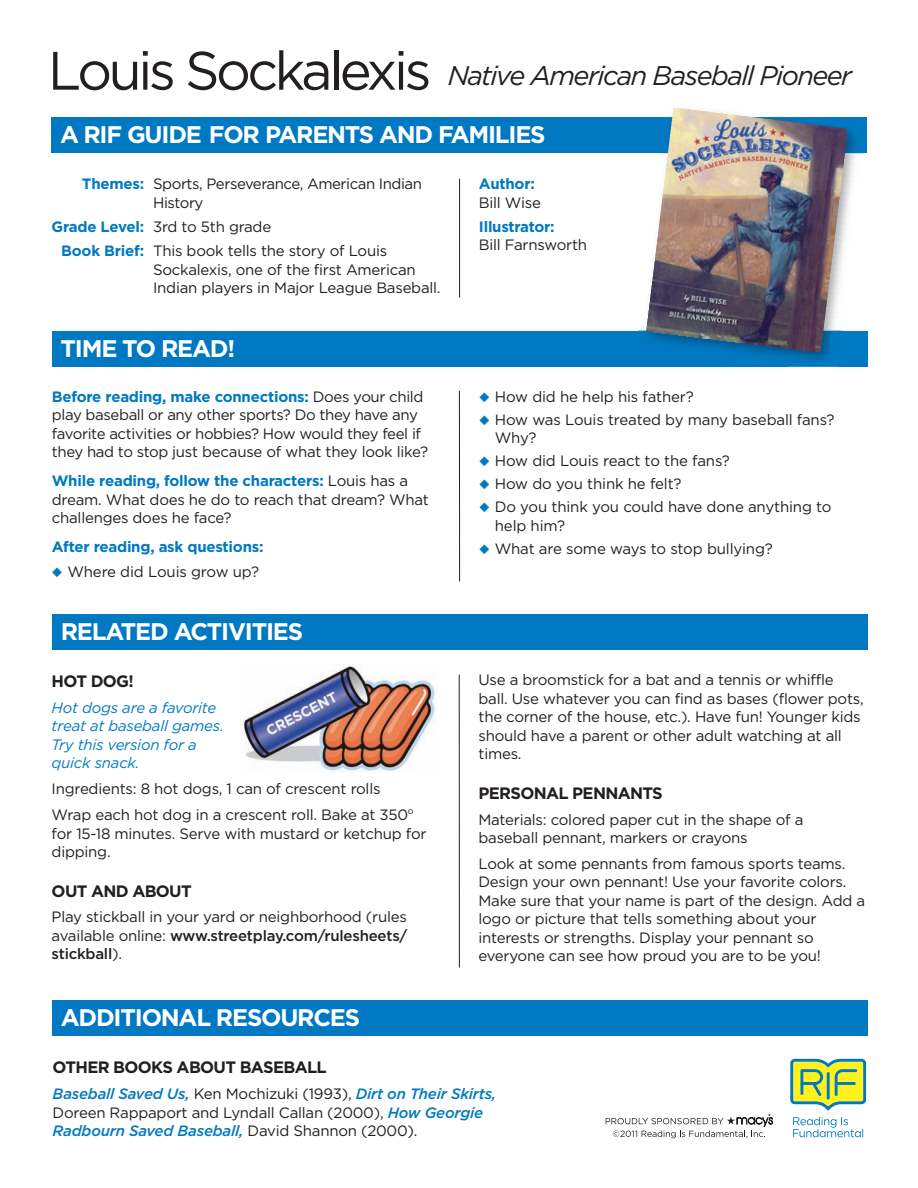
<style>
.page{position:relative;width:918px;height:1188px;background:#fff}
.page>*{position:absolute;margin:0;border:0;box-sizing:border-box;transform-origin:0 0}
.t1{font:italic 27px "Gotham";letter-spacing:-.055em;color:#231f20}
.t2{font:700 24px "Gotham";letter-spacing:-.05em;color:#fff}
.t3{font:700 16.5px "Gotham";letter-spacing:-.04em;color:#231f20}
.t4{font:15px/18.5px "Gotham";letter-spacing:-.015em;color:#231f20}
.t5{font:italic 15px/18.5px "Gotham";letter-spacing:-.015em;color:#0079c2}
.t6{font:700 15px "Gotham";letter-spacing:-.015em;color:#0079c2}
.s1{font-style:normal;font-size:54px}
.s2{font-weight:700;color:#0079c2}
.s3{color:#0079c2}
.s4{font-weight:500}
.s5{font-weight:500;font-style:italic;color:#0079c2}
</style>
<div class="page">
<img style="left:242px;top:665px;width:193px;height:108px">
<svg style="left:790px;top:1059px;width:76px;height:51px;background:#b3cf69"></svg>
<svg style="left:793px;top:1117px;width:70px;height:20px"></svg>
<svg style="left:606px;top:1114px;width:167px;height:24px"></svg>
<div style="left:52px;top:331px;width:816px;height:36px;background:#0079c2"></div>
<hr style="left:459px;top:391px;width:1px;height:190px;background:#231f20">
<div style="left:52px;top:614px;width:816px;height:36px;background:#0079c2"></div>
<hr style="left:459px;top:675px;width:1px;height:293px;background:#231f20">
<div style="left:52px;top:1000px;width:816px;height:36px;background:#0079c2"></div>
<div style="left:51px;top:117px;width:816px;height:36px;background:#0079c2"></div>
<hr style="left:459px;top:179px;width:1px;height:119px;background:#231f20">
<img style="left:638px;top:153px;width:226px;height:178px">
<img style="left:646px;top:331px;width:192px;height:36px">
<img style="left:647px;top:108px;width:200px;height:244px">
<h1 class="t1" style="left:48px;top:66px;width:806px"><span class="s1">Louis Sockalexis</span> Native American Baseball Pioneer</h1>
<h2 class="t2" style="left:60px;top:126px;width:487px">A RIF GUIDE FOR PARENTS AND FAMILIES</h2>
<p class="t4" style="left:153px;top:176px;width:270px;text-indent:-71px"><span class="s2">Themes:</span> Sports, Perseverance, American Indian<br>History</p>
<p class="t4" style="left:61px;top:216px;width:327px;line-height:24.5px;text-indent:-10px"><span class="s2">Grade Level:</span> 3rd to 5th grade<br><span class="s2">Book Brief:</span> This book tells the story of Louis</p>
<p class="t4" style="left:153px;top:262px;width:289px">Sockalexis, one of the first American<br>Indian players in Major League Baseball.</p>
<h2 class="t2" style="left:61px;top:340px;width:176px">TIME TO READ!</h2>
<p class="t4" style="left:52px;top:389px;width:378px"><span class="s2">Before reading, make connections:</span> Does your child play baseball or any other sports? Do they have any favorite activities or hobbies? How would they feel if they had to stop just because of what they look like?</p>
<p class="t4" style="left:52px;top:473px;width:378px"><span class="s2">While reading, follow the characters:</span> Louis has a dream. What does he do to reach that dream? What challenges does he face?</p>
<p class="t6" style="left:52px;top:542px;width:213px">After reading, ask questions:</p>
<p class="t4" style="left:52px;top:563px;width:209px"><span class="s3">◆</span> Where did Louis grow up?</p>
<h2 class="t2" style="left:61px;top:623px;width:244px">RELATED ACTIVITIES</h2>
<p class="t3" style="left:52px;top:675px;width:84px">HOT DOG!</p>
<p class="t5" style="left:52px;top:700px;width:174px">Hot dogs are a favorite treat at baseball games.<br>Try this version for a quick snack.</p>
<p class="t4" style="left:52px;top:777px;width:364px;line-height:26px">Ingredients: 8 hot dogs, 1 can of crescent rolls<br>Wrap each hot dog in a crescent roll. Bake at 350<sup>o</sup></p>
<p class="t4" style="left:52px;top:825px;width:376px">for 15-18 minutes. Serve with mustard or ketchup for dipping.</p>
<p class="t3" style="left:52px;top:885px;width:142px">OUT AND ABOUT</p>
<p class="t4" style="left:52px;top:909px;width:357px;text-align:justify">Play stickball in your yard or neighborhood (rules available online: <span class="s4">www.streetplay.com/rulesheets/ stickball</span>).</p>
<p class="t6" style="left:479px;top:179px;width:57px">Author:</p>
<p class="t4" style="left:479px;top:194px;width:64px">Bill Wise</p>
<p class="t6" style="left:479px;top:221px;width:77px">Illustrator:</p>
<p class="t4" style="left:479px;top:237px;width:110px">Bill Farnsworth</p>
<p class="t4" style="left:479px;top:389px;width:216px"><span class="s3">◆</span> How did he help his father?</p>
<p class="t4" style="left:495px;top:412px;width:341px;text-indent:-16px"><span class="s3">◆</span> How was Louis treated by many baseball fans?<br>Why?</p>
<p class="t4" style="left:479px;top:453px;width:252px"><span class="s3">◆</span> How did Louis react to the fans?</p>
<p class="t4" style="left:479px;top:476px;width:204px"><span class="s3">◆</span> How do you think he felt?</p>
<p class="t4" style="left:495px;top:499px;width:338px;text-indent:-16px"><span class="s3">◆</span> Do you think you could have done anything to help him?</p>
<p class="t4" style="left:479px;top:540px;width:295px"><span class="s3">◆</span> What are some ways to stop bullying?</p>
<p class="t4" style="left:478px;top:672px;width:387px">Use a broomstick for a bat and a tennis or whiffle ball. Use whatever you can find as bases (flower pots, the corner of the house, etc.). Have fun! Younger kids should have a parent or other adult watching at all times.</p>
<p class="t3" style="left:478px;top:787px;width:186px">PERSONAL PENNANTS</p>
<p class="t4" style="left:478px;top:811px;width:326px">Materials: colored paper cut in the shape of a baseball pennant, markers or crayons</p>
<p class="t4" style="left:478px;top:856px;width:388px">Look at some pennants from famous sports teams.<br>Design your own pennant! Use your favorite colors.<br>Make sure that your name is part of the design. Add a logo or picture that tells something about your interests or strengths. Display your pennant so everyone can see how proud you are to be you!</p>
<h2 class="t2" style="left:61px;top:1009px;width:301px">ADDITIONAL RESOURCES</h2>
<p class="t3" style="left:53px;top:1062px;width:276px">OTHER BOOKS ABOUT BASEBALL</p>
<p class="t4" style="left:53px;top:1086px;width:445px"><span class="s5">Baseball Saved Us,</span> Ken Mochizuki (1993), <span class="s5">Dirt on Their Skirts,<br></span>Doreen Rappaport and Lyndall Callan (2000), <span class="s5">How Georgie<br>Radbourn Saved Baseball,</span> David Shannon (2000).</p>
</div>
